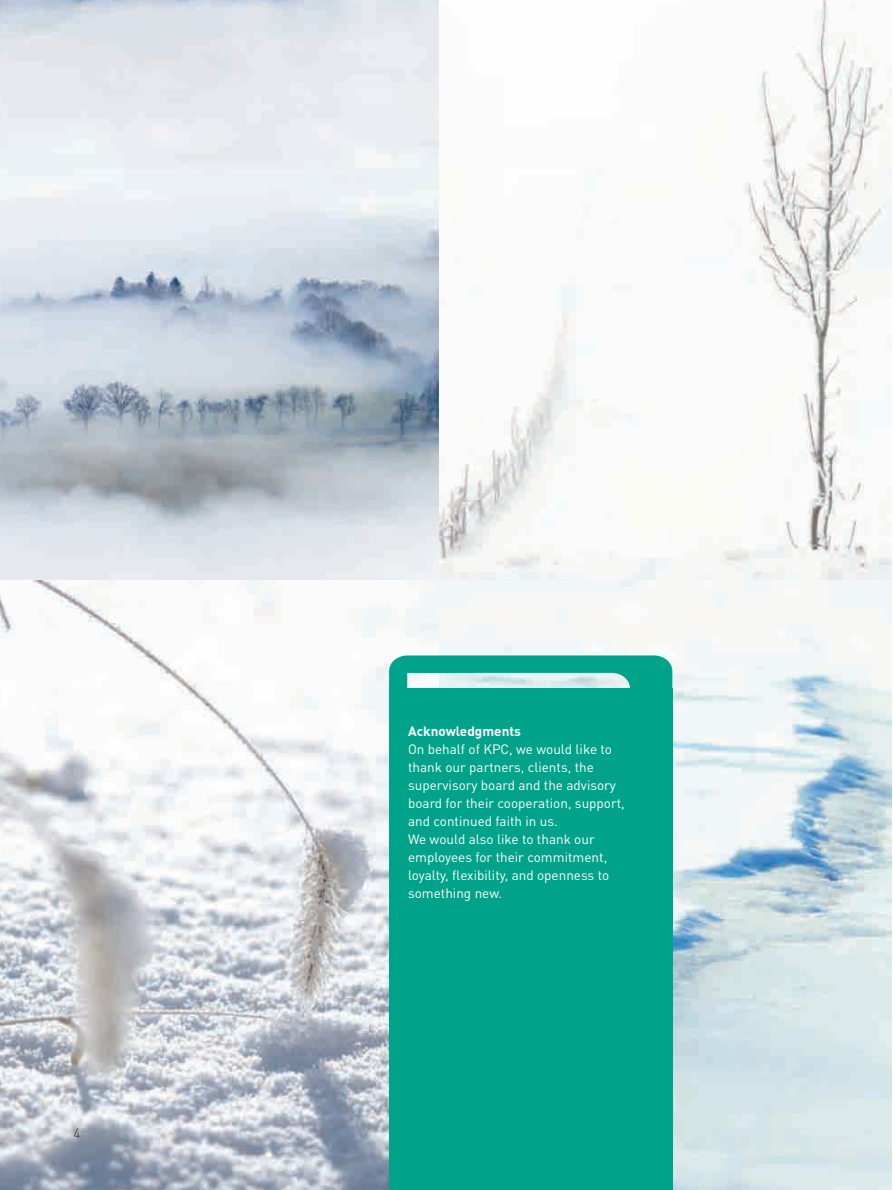
<style>
.page{position:relative;width:893px;height:1190px;background:#fff}
.page>*{position:absolute;margin:0;border:0;box-sizing:border-box;transform-origin:0 0}
.t1{font:13.5px/18px "DIN Pro";color:#fff}
.t2{font:700 13.5px "DIN Pro";color:#fff}
.t3{font:300 13.5px "DIN Pro";color:#231f20}
</style>
<div class="page">
<img style="left:0;top:0;width:440px;height:581px">
<img style="left:440px;top:0;width:452px;height:581px">
<img style="left:0;top:581px;width:440px;height:608px">
<svg style="left:440px;top:581px;width:452px;height:608px"></svg>
<svg style="left:389px;top:655px;width:283px;height:33px;background:#57c0b0"></svg>
<div style="left:389px;top:688px;width:283px;height:501px;background:#00a38a"></div>
<p class="t3" style="left:74px;top:1128px;width:8px">4</p>
<p class="t2" style="left:408px;top:726px;width:114px">Acknowledgments</p>
<p class="t1" style="left:408px;top:741px;width:218px">On behalf of KPC, we would like to thank our partners, clients, the supervisory board and the advisory board for their cooperation, support, and continued faith in us.<br>We would also like to thank our employees for their commitment, loyalty, flexibility, and openness to something new.</p>
</div>
